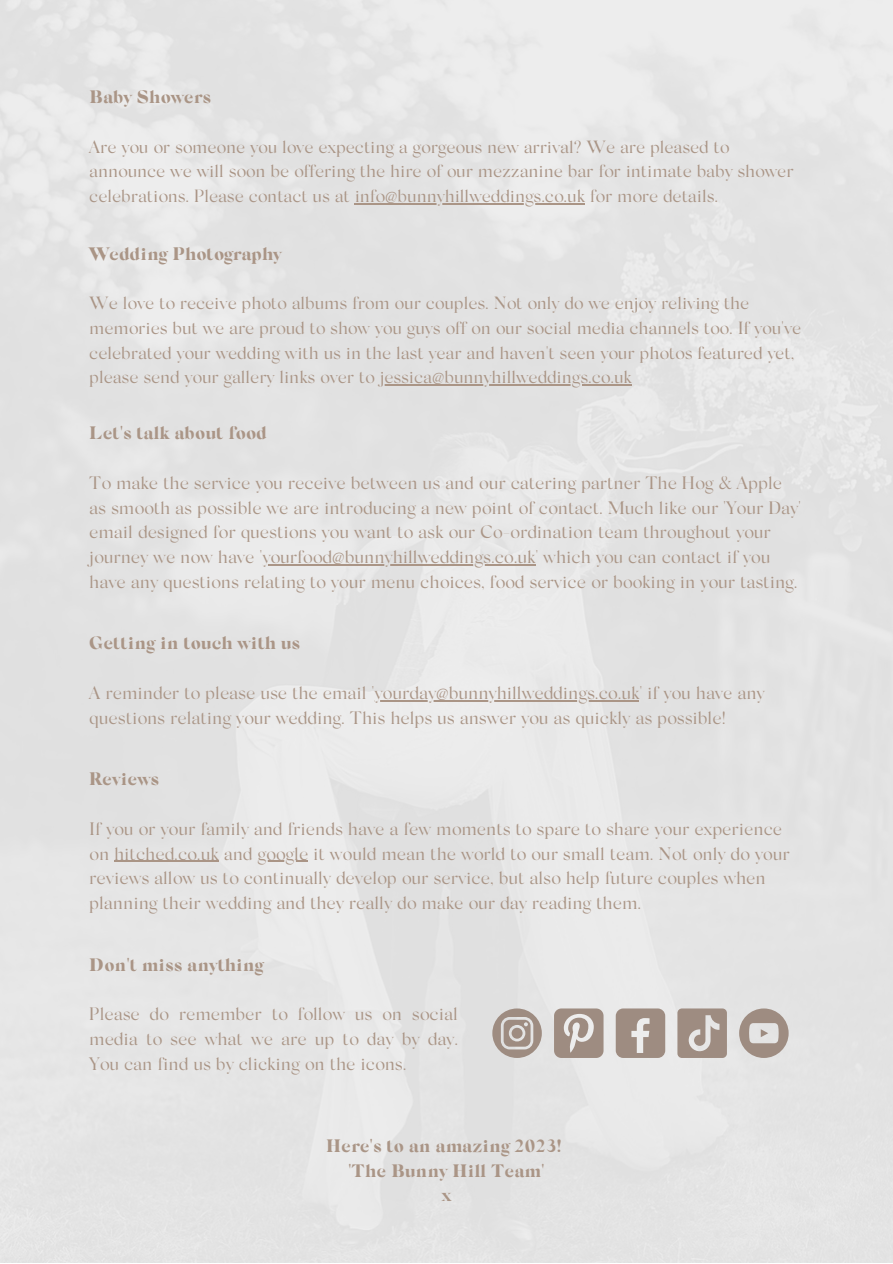
<style>
.page{position:relative;width:893px;height:1264px;background:#fff}
.page>*{position:absolute;margin:0;border:0;box-sizing:border-box;transform-origin:0 0}
.t1{font:18px/24.8px "Silk Serif";color:#aa9586}
.t2{font:900 18px/24.8px "Silk Serif";color:#aa9586;text-align:center}
.t3{font:17.7px/24.8px "Silk Serif";color:#aa9586}
</style>
<div class="page">
<div style="left:0;top:0;width:892px;height:1262px;background:#e4e4e4"></div>
<svg style="left:677px;top:1008px;width:49px;height:49px;background:#ab9d94"></svg>
<div style="left:615px;top:1008px;width:50px;height:49px;background:#9e8c81;border-radius:8px"></div>
<svg style="left:631px;top:1018px;width:18px;height:34px"></svg>
<svg style="left:739px;top:1008px;width:49px;height:49px"></svg>
<svg style="left:554px;top:1008px;width:49px;height:49px"></svg>
<svg style="left:492px;top:1008px;width:50px;height:49px"></svg>
<hr style="left:114px;top:860px;width:105px;height:1px;background:#aa9586">
<hr style="left:257px;top:860px;width:51px;height:1px;background:#aa9586">
<hr style="left:374px;top:700px;width:265px;height:1px;background:#aa9586">
<hr style="left:262px;top:564px;width:273px;height:1px;background:#aa9586">
<hr style="left:379px;top:384px;width:252px;height:1px;background:#aa9586">
<hr style="left:354px;top:203px;width:231px;height:1px;background:#aa9586">
<p class="t2" style="left:89px;top:86px;width:123px">Baby Showers</p>
<p class="t3" style="left:89px;top:136px;width:705px">Are you or someone you love expecting a gorgeous new arrival? We are pleased to announce we will soon be offering the hire of our mezzanine bar for intimate baby shower celebrations. Please contact us at info@bunnyhillweddings.co.uk for more details.</p>
<p class="t2" style="left:89px;top:243px;width:194px">Wedding Photography</p>
<p class="t3" style="left:89px;top:292px;width:713px">We love to receive photo albums from our couples. Not only do we enjoy reliving the memories but we are proud to show you guys off on our social media channels too. If you've celebrated your wedding with us in the last year and haven't seen your photos featured yet, please send your gallery links over to jessica@bunnyhillweddings.co.uk</p>
<p class="t2" style="left:89px;top:422px;width:179px">Let's talk about food</p>
<p class="t1" style="left:89px;top:472px;width:713px">To make the service you receive between us and our catering partner The Hog &amp; Apple as smooth as possible we are introducing a new point of contact. Much like our 'Your Day' email designed for questions you want to ask our Co-ordination team throughout your journey we now have 'yourfood@bunnyhillweddings.co.uk' which you can contact if you have any questions relating to your menu choices, food service or booking in your tasting.</p>
<p class="t2" style="left:89px;top:632px;width:212px">Getting in touch with us</p>
<p class="t1" style="left:89px;top:682px;width:677px">A reminder to please use the email 'yourday@bunnyhillweddings.co.uk' if you have any questions relating your wedding. This helps us answer you as quickly as possible!</p>
<p class="t2" style="left:89px;top:768px;width:71px">Reviews</p>
<p class="t1" style="left:89px;top:818px;width:701px">If you or your family and friends have a few moments to spare to share your experience on hitched.co.uk and google it would mean the world to our small team. Not only do your reviews allow us to continually develop our service, but also help future couples when planning their wedding and they really do make our day reading them.</p>
<p class="t2" style="left:89px;top:953px;width:176px">Don't miss anything</p>
<p class="t1" style="left:89px;top:1003px;width:370px;text-align:justify">Please do remember to follow us on social media to see what we are up to day by day.<br>You can find us by clicking on the icons.</p>
<p class="t2" style="left:326px;top:1134px;width:237px">Here's to an amazing 2023! 'The Bunny Hill Team'<br>x</p>
</div>
